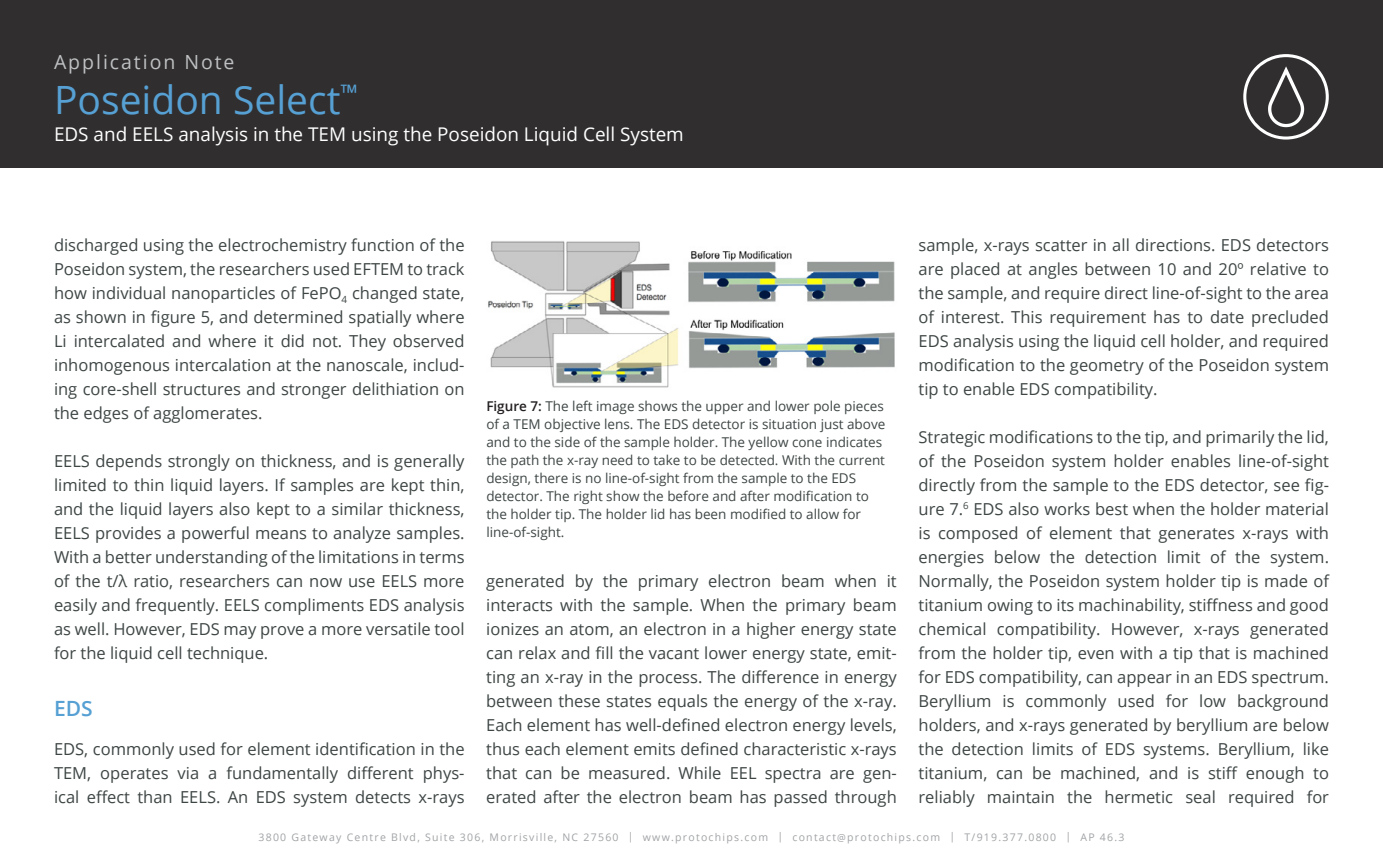
<style>
.page{position:relative;width:1383px;height:864px;background:#fff}
.page>*{position:absolute;margin:0;border:0;box-sizing:border-box;transform-origin:0 0}
.t1{font:39px "Open Sans";color:#56a0d3}
.t2{font:600 21px "Open Sans";color:#56a0d3}
.t3{font:19.5px "Open Sans";letter-spacing:.1em;color:#bec0c2}
.t4{font:18.9px "Open Sans";color:#fff}
.t5{font:16.5px/24px "Open Sans";color:#3e4645;text-align:justify}
.t6{font:13.5px/18px "Open Sans";color:#3e4645}
.t7{font:10.5px "Open Sans";letter-spacing:.12em;color:#a1a3a6}
.s1{font-weight:600;color:#231f20}
.s2{font-size:9.75px}
</style>
<div class="page">
<div style="left:0;top:0;width:1382px;height:168px;background:#302e2f"></div>
<svg style="left:1243px;top:54px;width:85px;height:86px"></svg>
<img style="left:488px;top:241px;width:407px;height:147px">
<p class="t3" style="left:54px;top:48px;width:182px">Application Note</p>
<h1 class="t1" style="left:54px;top:73px;width:305px">Poseidon Select<sup>™</sup></h1>
<p class="t4" style="left:54px;top:121px;width:631px">EDS and EELS analysis in the TEM using the Poseidon Liquid Cell System</p>
<p class="t5" style="left:54px;top:232px;width:412px">discharged using the electrochemistry function of the Poseidon system, the researchers used EFTEM to track how individual nanoparticles of FePO<sub>4</sub> changed state, as shown in figure 5, and determined spatially where Li intercalated and where it did not. They observed inhomogenous intercalation at the nanoscale, includ&shy;ing core-shell structures and stronger delithiation on the edges of agglomerates.</p>
<p class="t5" style="left:54px;top:448px;width:412px">EELS depends strongly on thickness, and is generally limited to thin liquid layers. If samples are kept thin, and the liquid layers also kept to a similar thickness, EELS provides a powerful means to analyze samples.<br>With a better understanding of the limitations in terms of the t/λ ratio, researchers can now use EELS more easily and frequently. EELS compliments EDS analysis as well. However, EDS may prove a more versatile tool for the liquid cell technique.</p>
<p class="t2" style="left:54px;top:694px;width:40px">EDS</p>
<p class="t5" style="left:54px;top:736px;width:412px">EDS, commonly used for element identification in the TEM, operates via a fundamentally different phys&shy;ical effect than EELS. An EDS system detects x-rays</p>
<p class="t6" style="left:486px;top:397px;width:400px"><span class="s1">Figure 7:</span> The left image shows the upper and lower pole pieces of a TEM objective lens. The EDS detector is situation just above and to the side of the sample holder. The yellow cone indicates the path the x-ray need to take to be detected. With the current design, there is no line-of-sight from the sample to the EDS detector. The right show the before and after modification to the holder tip. The holder lid has been modified to allow for line-of-sight.</p>
<p class="t5" style="left:486px;top:568px;width:412px">generated by the primary electron beam when it interacts with the sample. When the primary beam ionizes an atom, an electron in a higher energy state can relax and fill the vacant lower energy state, emit&shy;ting an x-ray in the process. The difference in energy between these states equals the energy of the x-ray.<br>Each element has well-defined electron energy levels, thus each element emits defined characteristic x-rays that can be measured. While EEL spectra are gen&shy;erated after the electron beam has passed through</p>
<p class="t5" style="left:918px;top:232px;width:412px">sample, x-rays scatter in all directions. EDS detectors are placed at angles between 10 and 20º relative to the sample, and require direct line-of-sight to the area of interest. This requirement has to date precluded EDS analysis using the liquid cell holder, and required modification to the geometry of the Poseidon system tip to enable EDS compatibility.</p>
<p class="t5" style="left:918px;top:425px;width:412px">Strategic modifications to the tip, and primarily the lid, of the Poseidon system holder enables line-of-sight directly from the sample to the EDS detector, see fig&shy;ure 7.<sup>6</sup> EDS also works best when the holder material is composed of element that generates x-rays with energies below the detection limit of the system.<br>Normally, the Poseidon system holder tip is made of titanium owing to its machinability, stiffness and good chemical compatibility. However, x-rays generated from the holder tip, even with a tip that is machined for EDS compatibility, can appear in an EDS spectrum.<br>Beryllium is commonly used for low background holders, and x-rays generated by beryllium are below the detection limits of EDS systems. Beryllium, like titanium, can be machined, and is stiff enough to reliably maintain the hermetic seal required for</p>
<p class="t7" style="left:258px;top:830px;width:867px">3800 Gateway Centre Blvd, Suite 306, Morrisville, NC 27560 | www.protochips.com | contact<span class="s2">@</span>protochips.com | T/919.377.0800 | AP 46.3</p>
</div>
